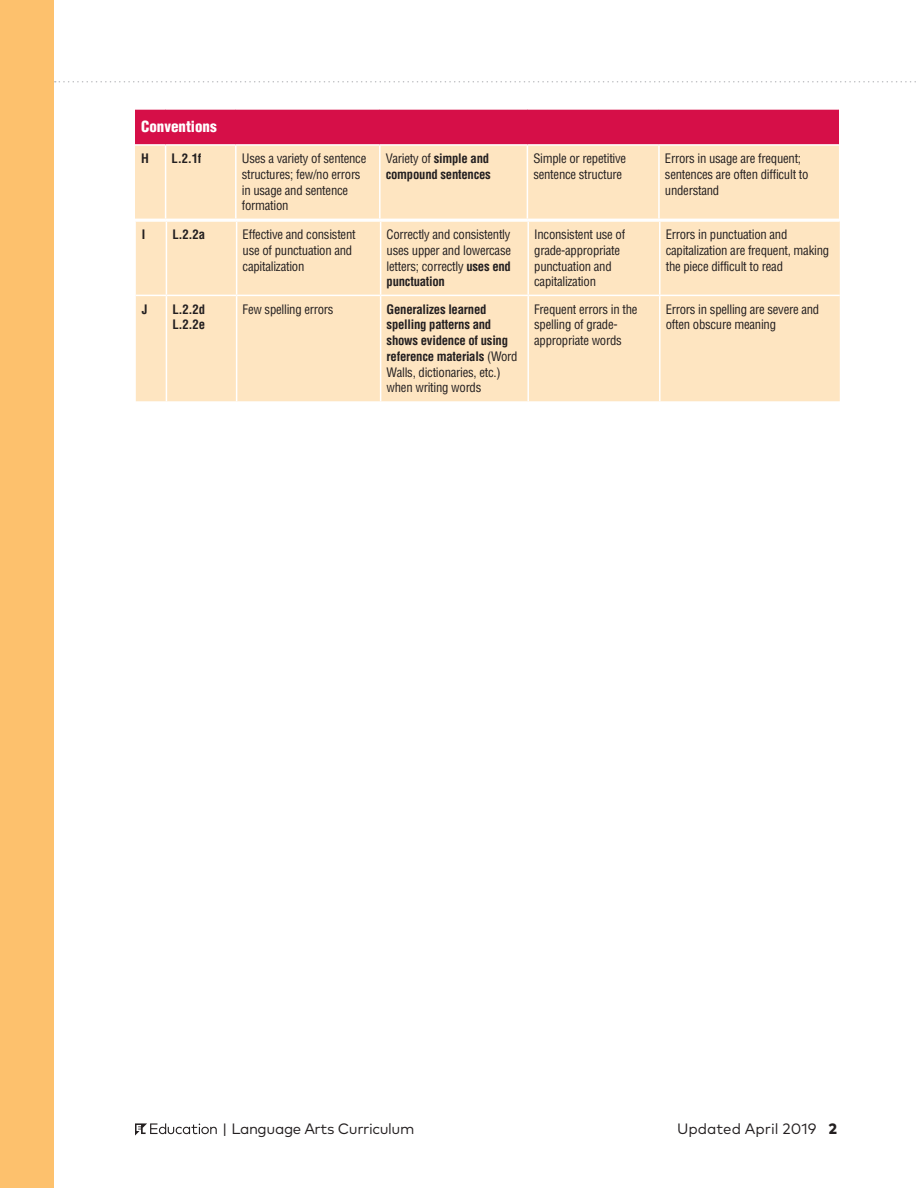
<style>
.page{position:relative;width:918px;height:1188px;background:#fff}
.page>*{position:absolute;margin:0;border:0;box-sizing:border-box;transform-origin:0 0}
.t1{font:15px "Mark Pro";letter-spacing:-.025em;color:#231f20}
.t2{font:15px "Mark Pro";color:#231f20}
.BKFM_TBL_COLHD{font:900 condensed 15px "Helvetica LT Std";color:#fff}
.BKFM_TBL{font:condensed 12.75px/15.8px "Helvetica LT Std";letter-spacing:-.02em;color:#231f20}
.BKFM_TBL-2{font:700 condensed 12.75px/15.8px "Helvetica LT Std";letter-spacing:-.02em;color:#231f20}
.s1{font-weight:400}
.s2{font-weight:700}
.s3{font-weight:800}
</style>
<div class="page">
<svg style="left:55px;top:81px;width:861px;height:1px"></svg>
<div style="left:0;top:0;width:54px;height:1188px;background:#fdc16d"></div>
<svg style="left:135px;top:1123px;width:82px;height:13px"></svg>
<div style="left:136px;top:222px;width:704px;height:179px;background:#fee5c1"></div>
<hr style="left:166px;top:222px;width:1px;height:73px;background:#fff">
<hr style="left:236px;top:222px;width:1px;height:73px;background:#fff">
<hr style="left:380px;top:222px;width:1px;height:73px;background:#fff">
<hr style="left:527px;top:222px;width:2px;height:73px;background:#fff">
<hr style="left:659px;top:222px;width:2px;height:73px;background:#fff">
<hr style="left:136px;top:295px;width:30px;height:1px;background:#fff">
<hr style="left:166px;top:295px;width:71px;height:1px;background:#fff">
<hr style="left:166px;top:296px;width:1px;height:105px;background:#fff">
<hr style="left:237px;top:295px;width:144px;height:1px;background:#fff">
<hr style="left:236px;top:296px;width:1px;height:105px;background:#fff">
<hr style="left:381px;top:295px;width:147px;height:1px;background:#fff">
<hr style="left:380px;top:296px;width:1px;height:105px;background:#fff">
<hr style="left:528px;top:295px;width:132px;height:1px;background:#fff">
<hr style="left:527px;top:296px;width:2px;height:105px;background:#fff">
<hr style="left:660px;top:295px;width:180px;height:1px;background:#fff">
<hr style="left:659px;top:296px;width:2px;height:105px;background:#fff">
<div style="left:135px;top:109px;width:704px;height:36px;background:#d60f48"></div>
<div style="left:135px;top:146px;width:704px;height:73px;background:#fee5c1"></div>
<hr style="left:135px;top:108px;width:31px;height:2px;background:#fff">
<hr style="left:166px;top:108px;width:70px;height:2px;background:#fff">
<hr style="left:236px;top:108px;width:144px;height:2px;background:#fff">
<hr style="left:380px;top:108px;width:147px;height:2px;background:#fff">
<hr style="left:527px;top:108px;width:132px;height:2px;background:#fff">
<hr style="left:659px;top:108px;width:180px;height:2px;background:#fff">
<hr style="left:135px;top:144px;width:31px;height:2px;background:#fff">
<hr style="left:166px;top:144px;width:70px;height:2px;background:#fff">
<hr style="left:165px;top:146px;width:1px;height:73px;background:#fff">
<hr style="left:236px;top:144px;width:144px;height:2px;background:#fff">
<hr style="left:235px;top:146px;width:2px;height:73px;background:#fff">
<hr style="left:380px;top:144px;width:147px;height:2px;background:#fff">
<hr style="left:379px;top:146px;width:2px;height:73px;background:#fff">
<hr style="left:527px;top:144px;width:132px;height:2px;background:#fff">
<hr style="left:527px;top:146px;width:1px;height:73px;background:#fff">
<hr style="left:659px;top:144px;width:180px;height:2px;background:#fff">
<hr style="left:658px;top:146px;width:2px;height:73px;background:#fff">
<p class="BKFM_TBL_COLHD" style="left:141px;top:117px;width:77px">Conventions</p>
<p class="BKFM_TBL-2" style="left:141px;top:150px;width:9px">H</p>
<p class="BKFM_TBL-2" style="left:172px;top:150px;width:31px">L.2.1f</p>
<p class="BKFM_TBL" style="left:242px;top:150px;width:126px">Uses a variety of sentence structures; few/no errors in usage and sentence formation</p>
<p class="BKFM_TBL-2" style="left:386px;top:150px;width:107px"><span class="s1">Variety of</span> simple and compound sentences</p>
<p class="BKFM_TBL" style="left:533px;top:150px;width:94px">Simple or repetitive sentence structure</p>
<p class="BKFM_TBL" style="left:665px;top:150px;width:145px">Errors in usage are frequent; sentences are often difficult to understand</p>
<p class="BKFM_TBL-2" style="left:142px;top:227px;width:5px">I</p>
<p class="BKFM_TBL-2" style="left:172px;top:227px;width:34px">L.2.2a</p>
<p class="BKFM_TBL" style="left:243px;top:227px;width:115px">Effective and consistent use of punctuation and capitalization</p>
<p class="BKFM_TBL" style="left:387px;top:227px;width:126px;text-align:justify">Correctly and consistently uses upper and lowercase letters; correctly <span class="s2">uses end punctuation</span></p>
<p class="BKFM_TBL" style="left:534px;top:227px;width:93px">Inconsistent use of grade-appropriate punctuation and capitalization</p>
<p class="BKFM_TBL" style="left:666px;top:227px;width:165px">Errors in punctuation and capitalization are frequent, making the piece difficult to read</p>
<p class="BKFM_TBL-2" style="left:142px;top:301px;width:7px">J</p>
<p class="BKFM_TBL-2" style="left:172px;top:301px;width:34px">L.2.2d</p>
<p class="BKFM_TBL-2" style="left:172px;top:317px;width:34px">L.2.2e</p>
<p class="BKFM_TBL" style="left:243px;top:301px;width:92px">Few spelling errors</p>
<p class="BKFM_TBL-2" style="left:387px;top:301px;width:133px">Generalizes learned spelling patterns and shows evidence of using reference materials <span class="s1">(Word<br>Walls, dictionaries, etc.) when writing words</span></p>
<p class="BKFM_TBL" style="left:534px;top:301px;width:105px">Frequent errors in the spelling of grade&shy;appropriate words</p>
<p class="BKFM_TBL" style="left:666px;top:301px;width:155px">Errors in spelling are severe and often obscure meaning</p>
<p class="t1" style="left:222px;top:1117px;width:194px">| Language Arts Curriculum</p>
<p class="t2" style="left:677px;top:1117px;width:161px">Updated April 2019 <span class="s3">2</span></p>
</div>
